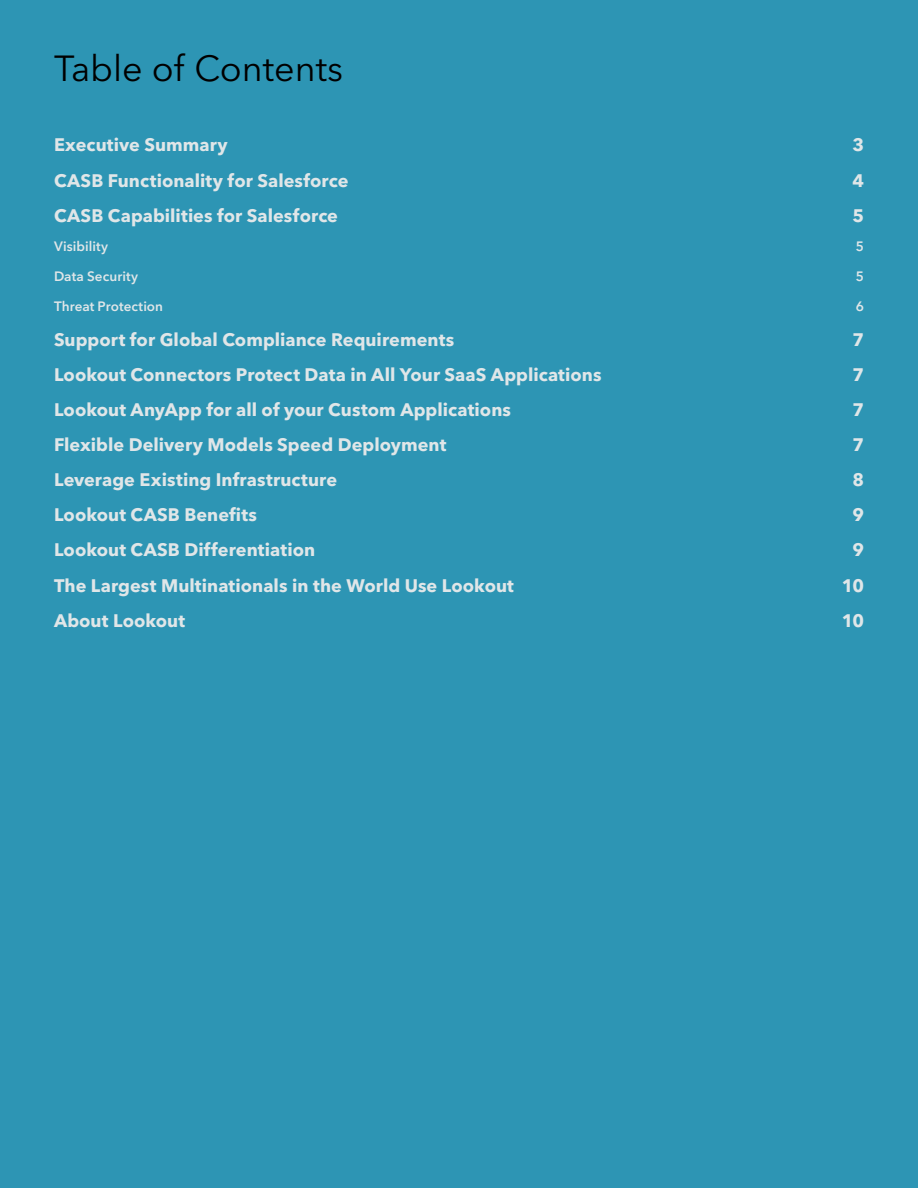
<style>
.page{position:relative;width:918px;height:1188px;background:#2d95b4}
.page>*{position:absolute;margin:0;border:0;box-sizing:border-box;transform-origin:0 0}
.t1{font:36px "Avenir Next LT Pro";color:#000}
.t2{font:700 18px "Avenir Next LT Pro";letter-spacing:.005em;color:#e0e6e8}
.t3{font:600 13.5px "Avenir Next LT Pro";letter-spacing:.005em;color:#e0e6e8}
</style>
<div class="page">
<h1 class="t1" style="left:54px;top:47px;width:291px">Table of Contents</h1>
<p class="t2" style="left:54px;top:134px;width:175px">Executive Summary</p>
<p class="t2" style="left:852px;top:134px;width:13px">3</p>
<p class="t2" style="left:54px;top:169px;width:296px">CASB Functionality for Salesforce</p>
<p class="t2" style="left:852px;top:169px;width:13px">4</p>
<p class="t2" style="left:54px;top:204px;width:286px">CASB Capabilities for Salesforce</p>
<p class="t2" style="left:852px;top:204px;width:13px">5</p>
<p class="t3" style="left:54px;top:238px;width:56px">Visibility</p>
<p class="t3" style="left:856px;top:238px;width:10px">5</p>
<p class="t3" style="left:54px;top:268px;width:86px">Data Security</p>
<p class="t3" style="left:856px;top:268px;width:10px">5</p>
<p class="t3" style="left:54px;top:298px;width:111px">Threat Protection</p>
<p class="t3" style="left:856px;top:298px;width:10px">6</p>
<p class="t2" style="left:54px;top:329px;width:402px">Support for Global Compliance Requirements</p>
<p class="t2" style="left:852px;top:329px;width:13px">7</p>
<p class="t2" style="left:54px;top:364px;width:549px">Lookout Connectors Protect Data in All Your SaaS Applications</p>
<p class="t2" style="left:852px;top:364px;width:13px">7</p>
<p class="t2" style="left:54px;top:399px;width:459px">Lookout AnyApp for all of your Custom Applications</p>
<p class="t2" style="left:852px;top:399px;width:13px">7</p>
<p class="t2" style="left:54px;top:434px;width:394px">Flexible Delivery Models Speed Deployment</p>
<p class="t2" style="left:852px;top:434px;width:13px">7</p>
<p class="t2" style="left:54px;top:469px;width:285px">Leverage Existing Infrastructure</p>
<p class="t2" style="left:852px;top:469px;width:13px">8</p>
<p class="t2" style="left:54px;top:504px;width:205px">Lookout CASB Benefits</p>
<p class="t2" style="left:852px;top:504px;width:13px">9</p>
<p class="t2" style="left:54px;top:539px;width:263px">Lookout CASB Differentiation</p>
<p class="t2" style="left:852px;top:539px;width:13px">9</p>
<p class="t2" style="left:54px;top:574px;width:461px">The Largest Multinationals in the World Use Lookout</p>
<p class="t2" style="left:842px;top:574px;width:24px">10</p>
<p class="t2" style="left:54px;top:609px;width:133px">About Lookout</p>
<p class="t2" style="left:842px;top:609px;width:24px">10</p>
</div>
